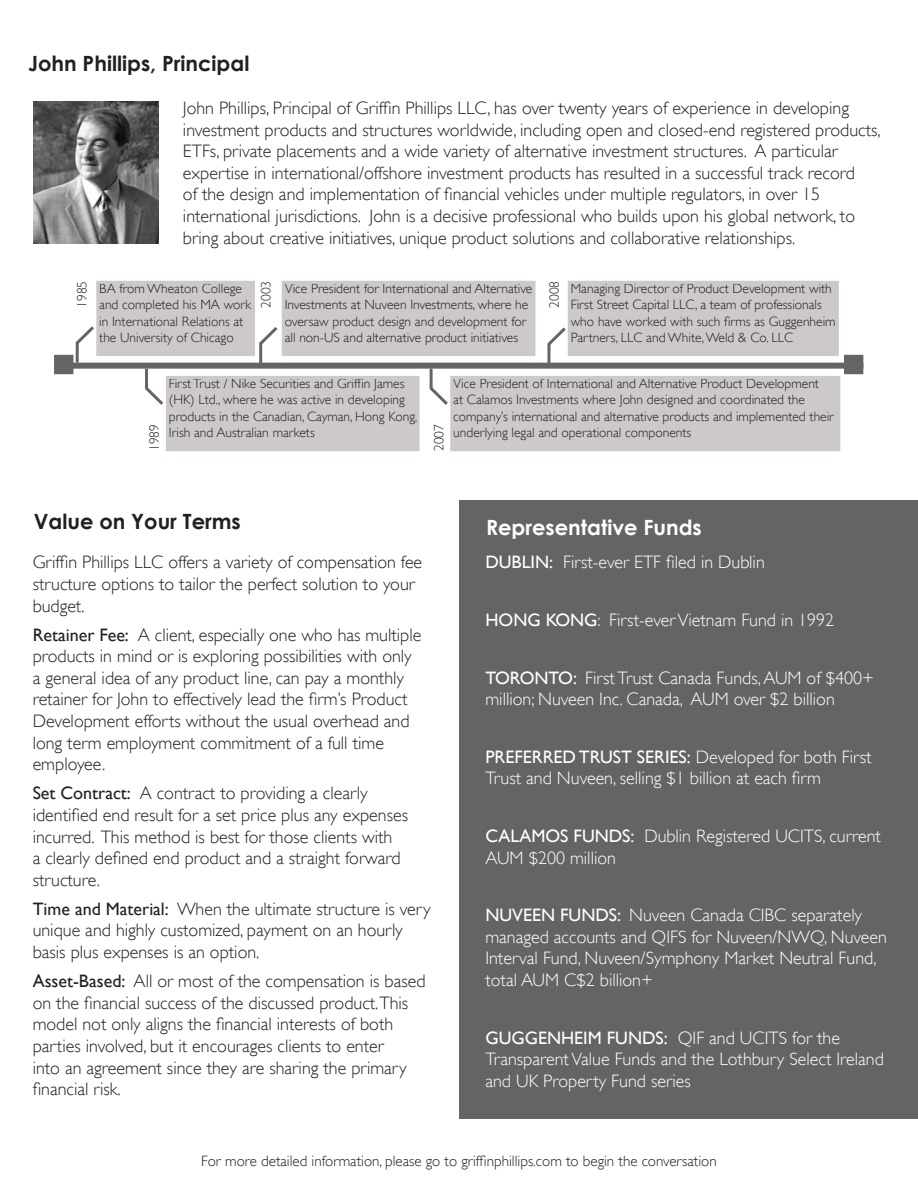
<style>
.page{position:relative;width:918px;height:1188px;background:#fff}
.page>*{position:absolute;margin:0;border:0;box-sizing:border-box;transform-origin:0 0}
.t1{font:700 21px "Century Gothic";color:#231f20}
.t2{font:700 21px "Century Gothic";color:#fff}
.t3{font:300 18px/21.6px "Gill Sans";color:#231f20}
.t4{font:300 18px/21.6px "Gill Sans";color:#fff}
.t5{font:300 15px "Gill Sans";color:#231f20}
.t6{font:300 13.5px/16.2px "Gill Sans";color:#231f20}
.s1{font-weight:400}
</style>
<div class="page">
<div style="left:459px;top:500px;width:459px;height:619px;background:#646464"></div>
<img style="left:34px;top:101px;width:125px;height:143px">
<div style="left:56px;top:363px;width:807px;height:6px;background:#646464"></div>
<div style="left:54px;top:355px;width:19px;height:19px;background:#646464"></div>
<div style="left:844px;top:355px;width:19px;height:19px;background:#646464"></div>
<hr style="left:547px;top:344px;width:3px;height:20px;background:#646464">
<svg style="left:547px;top:324px;width:21px;height:25px"></svg>
<hr style="left:259px;top:343px;width:3px;height:20px;background:#646464">
<svg style="left:259px;top:327px;width:19px;height:21px"></svg>
<hr style="left:76px;top:342px;width:3px;height:21px;background:#646464">
<svg style="left:75px;top:326px;width:19px;height:22px"></svg>
<hr style="left:430px;top:369px;width:3px;height:20px;background:#646464">
<svg style="left:429px;top:384px;width:19px;height:21px"></svg>
<hr style="left:145px;top:369px;width:3px;height:20px;background:#646464">
<svg style="left:145px;top:388px;width:19px;height:17px"></svg>
<div style="left:98px;top:282px;width:155px;height:73px;background:#cdc9c8"></div>
<div style="left:96px;top:281px;width:159px;height:75px;border:3px solid #cdc9c8"></div>
<div style="left:167px;top:377px;width:251px;height:73px;background:#cdc9c8"></div>
<div style="left:166px;top:376px;width:254px;height:75px;border:3px solid #cdc9c8"></div>
<div style="left:283px;top:282px;width:251px;height:73px;background:#cdc9c8"></div>
<div style="left:282px;top:281px;width:253px;height:75px;border:3px solid #cdc9c8"></div>
<div style="left:569px;top:282px;width:268px;height:73px;background:#cdc9c8"></div>
<div style="left:568px;top:281px;width:271px;height:75px;border:3px solid #cdc9c8"></div>
<div style="left:452px;top:377px;width:387px;height:73px;background:#cdc9c8"></div>
<div style="left:450px;top:376px;width:390px;height:75px;border:3px solid #cdc9c8"></div>
<p class="t1" style="left:28px;top:50px;width:223px">John Phillips, Principal</p>
<p class="t3" style="left:183px;top:96px;width:699px">John Phillips, Principal of Griffin Phillips LLC, has over twenty years of experience in developing investment products and structures worldwide, including open and closed-end registered products, ETFs, private placements and a wide variety of alternative investment structures. A particular expertise in international/offshore investment products has resulted in a successful track record<br>of the design and implementation of financial vehicles under multiple regulators, in over 15 international jurisdictions. John is a decisive professional who builds upon his global network, to bring about creative initiatives, unique product solutions and collaborative relationships.</p>
<p class="t6" style="left:73px;top:308px;width:28px;rotate:-90deg">1985</p>
<p class="t6" style="left:257px;top:308px;width:28px;rotate:-90deg">2003</p>
<p class="t6" style="left:546px;top:308px;width:28px;rotate:-90deg">2008</p>
<p class="t6" style="left:99px;top:280px;width:153px">BA from Wheaton College and completed his MA work in International Relations at the University of Chicago</p>
<p class="t6" style="left:169px;top:375px;width:250px">First Trust / Nike Securities and Griffin James (HK) Ltd., where he was active in developing products in the Canadian, Cayman, Hong Kong, Irish and Australian markets</p>
<p class="t6" style="left:285px;top:280px;width:249px">Vice President for International and Alternative Investments at Nuveen Investments, where he oversaw product design and development for all non-US and alternative product initiatives</p>
<p class="t6" style="left:571px;top:280px;width:266px">Managing Director of Product Development with First Street Capital LLC, a team of professionals who have worked with such firms as Guggenheim Partners, LLC and White, Weld &amp; Co. LLC</p>
<p class="t6" style="left:453px;top:375px;width:382px">Vice President of International and Alternative Product Development<br>at Calamos Investments where John designed and coordinated the company’s international and alternative products and implemented their underlying legal and operational components</p>
<p class="t6" style="left:430px;top:451px;width:28px;rotate:-90deg">2007</p>
<p class="t6" style="left:146px;top:451px;width:28px;rotate:-90deg">1989</p>
<p class="t1" style="left:34px;top:508px;width:209px">Value on Your Terms</p>
<p class="t3" style="left:33px;top:551px;width:391px">Griffin Phillips LLC offers a variety of compensation fee structure options to tailor the perfect solution to your budget.</p>
<p class="t3" style="left:33px;top:623px;width:390px"><span class="s1">Retainer Fee:</span> A client, especially one who has multiple products in mind or is exploring possibilities with only a general idea of any product line, can pay a monthly retainer for John to effectively lead the firm’s Product Development efforts without the usual overhead and long term employment commitment of a full time employee.</p>
<p class="t3" style="left:33px;top:782px;width:377px"><span class="s1">Set Contract:</span> A contract to providing a clearly identified end result for a set price plus any expenses incurred. This method is best for those clients with<br>a clearly defined end product and a straight forward structure.</p>
<p class="t3" style="left:33px;top:897px;width:399px"><span class="s1">Time and Material:</span> When the ultimate structure is very unique and highly customized, payment on an hourly basis plus expenses is an option.</p>
<p class="t3" style="left:33px;top:970px;width:394px"><span class="s1">Asset-Based:</span> All or most of the compensation is based on the financial success of the discussed product.This model not only aligns the financial interests of both parties involved, but it encourages clients to enter<br>into an agreement since they are sharing the primary financial risk.</p>
<p class="t2" style="left:486px;top:514px;width:217px">Representative Funds</p>
<p class="t4" style="left:485px;top:551px;width:281px"><span class="s1">DUBLIN:</span> First-ever ETF filed in Dublin</p>
<p class="t4" style="left:485px;top:608px;width:350px"><span class="s1">HONG KONG</span>: First-ever Vietnam Fund in 1992</p>
<p class="t4" style="left:485px;top:666px;width:390px"><span class="s1">TORONTO:</span> First Trust Canada Funds, AUM of $400+ million; Nuveen Inc. Canada, AUM over $2 billion</p>
<p class="t4" style="left:485px;top:745px;width:388px"><span class="s1">PREFERRED TRUST SERIES:</span> Developed for both First<br>Trust and Nuveen, selling $1 billion at each firm</p>
<p class="t4" style="left:485px;top:824px;width:397px"><span class="s1">CALAMOS FUNDS:</span> Dublin Registered UCITS, current<br>AUM $200 million</p>
<p class="t4" style="left:485px;top:904px;width:403px"><span class="s1">NUVEEN FUNDS:</span> Nuveen Canada CIBC separately managed accounts and QIFS for Nuveen/NWQ, Nuveen Interval Fund, Nuveen/Symphony Market Neutral Fund, total AUM C$2 billion+</p>
<p class="t4" style="left:485px;top:1026px;width:400px"><span class="s1">GUGGENHEIM FUNDS:</span> QIF and UCITS for the<br>Transparent Value Funds and the Lothbury Select Ireland and UK Property Fund series</p>
<p class="t5" style="left:201px;top:1149px;width:517px">For more detailed information, please go to griffinphillips.com to begin the conversation</p>
</div>
